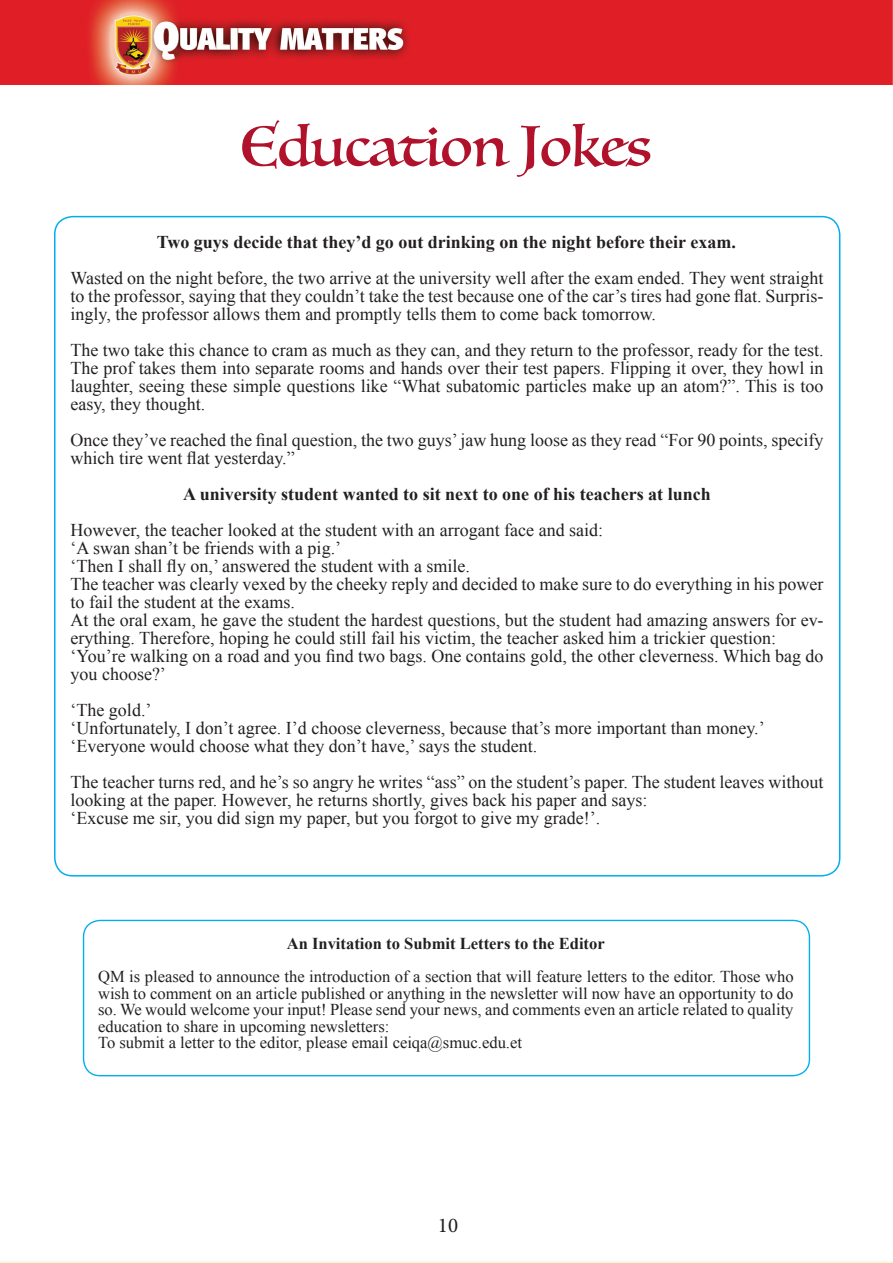
<style>
.page{position:relative;width:893px;height:1263px;background:#fff}
.page>*{position:absolute;margin:0;border:0;box-sizing:border-box;transform-origin:0 0}
.t1{font:55.5px "Luminari";color:#b0112b}
.t2{font:21px "Minion Pro";color:#231f20}
.t3{font:18px/18px "Times New Roman";color:#231f20}
.t4{font:700 18px "Times New Roman";color:#231f20}
.t5{font:16.5px/16.5px "Times New Roman";color:#231f20;text-align:justify}
.t6{font:700 16.5px "Times New Roman";color:#231f20}
</style>
<div class="page">
<img style="left:0;top:0;width:893px;height:1263px">
<div style="left:83px;top:920px;width:727px;height:156px;border:1px solid #00aeef;border-radius:17px"></div>
<p class="t1" style="left:241px;top:99px;width:412px">Education Jokes</p>
<p class="t4" style="left:157px;top:229px;width:581px">Two guys decide that they’d go out drinking on the night before their exam.</p>
<p class="t3" style="left:70px;top:268px;width:755px;text-align:justify">Wasted on the night before, the two arrive at the university well after the exam ended. They went straight to the professor, saying that they couldn’t take the test because one of the car’s tires had gone flat. Surpris&shy;ingly, the professor allows them and promptly tells them to come back tomorrow.</p>
<p class="t3" style="left:70px;top:340px;width:755px;text-align:justify">The two take this chance to cram as much as they can, and they return to the professor, ready for the test.<br>The prof takes them into separate rooms and hands over their test papers. Flipping it over, they howl in laughter, seeing these simple questions like “What subatomic particles make up an atom?”. This is too easy, they thought.</p>
<p class="t3" style="left:70px;top:430px;width:755px">Once they’ve reached the final question, the two guys’ jaw hung loose as they read “For 90 points, specify which tire went flat yesterday.”</p>
<p class="t4" style="left:183px;top:481px;width:529px">A university student wanted to sit next to one of his teachers at lunch</p>
<p class="t3" style="left:70px;top:520px;width:534px">However, the teacher looked at the student with an arrogant face and said:</p>
<p class="t3" style="left:70px;top:538px;width:272px">‘A swan shan’t be friends with a pig.’</p>
<p class="t3" style="left:70px;top:556px;width:401px">‘Then I shall fly on,’ answered the student with a smile.</p>
<p class="t3" style="left:70px;top:574px;width:755px">The teacher was clearly vexed by the cheeky reply and decided to make sure to do everything in his power to fail the student at the exams.</p>
<p class="t3" style="left:70px;top:610px;width:754px">At the oral exam, he gave the student the hardest questions, but the student had amazing answers for ev&shy;erything. Therefore, hoping he could still fail his victim, the teacher asked him a trickier question:</p>
<p class="t3" style="left:70px;top:646px;width:755px">‘You’re walking on a road and you find two bags. One contains gold, the other cleverness. Which bag do you choose?’</p>
<p class="t3" style="left:70px;top:700px;width:82px">‘The gold.’</p>
<p class="t3" style="left:70px;top:718px;width:696px">‘Unfortunately, I don’t agree. I’d choose cleverness, because that’s more important than money.’</p>
<p class="t3" style="left:70px;top:736px;width:468px">‘Everyone would choose what they don’t have,’ says the student.</p>
<p class="t3" style="left:70px;top:772px;width:755px">The teacher turns red, and he’s so angry he writes “ass” on the student’s paper. The student leaves without looking at the paper. However, he returns shortly, gives back his paper and says:</p>
<p class="t3" style="left:70px;top:808px;width:531px">‘Excuse me sir, you did sign my paper, but you forgot to give my grade!’.</p>
<p class="t6" style="left:287px;top:932px;width:320px">An Invitation to Submit Letters to the Editor</p>
<p class="t5" style="left:98px;top:968px;width:697px">QM is pleased to announce the introduction of a section that will feature letters to the editor. Those who wish to comment on an article published or anything in the newsletter will now have an opportunity to do so. We would welcome your input! Please send your news, and comments even an article related to quality education to share in upcoming newsletters:</p>
<p class="t5" style="left:98px;top:1034px;width:425px">To submit a letter to the editor, please email ceiqa@smuc.edu.et</p>
<p class="t2" style="left:438px;top:1212px;width:22px">10</p>
</div>
